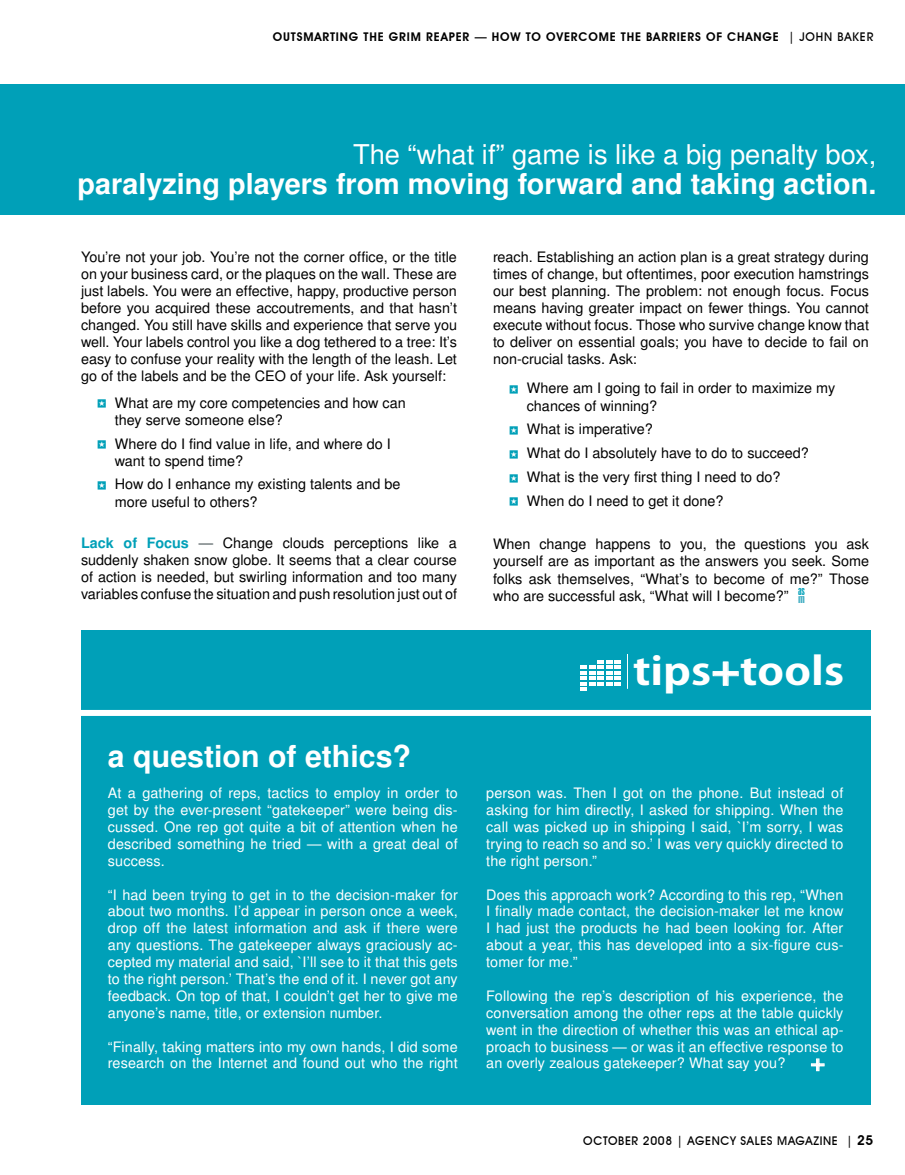
<style>
.page{position:relative;width:905px;height:1175px;background:#fff}
.page>*{position:absolute;margin:0;border:0;box-sizing:border-box;transform-origin:0 0}
.t1{font:700 38.1px "Koz Go Pro";color:#fff;scale:1.19 1}
.t2{font:700 30px "Turkish Sans SSK";color:#fff}
.t3{font:700 28.5px "Turkish Sans SSK";color:#fff}
.t4{font:27px "Turkish Sans SSK";color:#fff}
.t5{font:800 19.35px "Koz Go Pro";color:#fff;scale:1.11 1}
.t6{font:14.25px/17.1px "Turkish Sans SSK";color:#000}
.t7{font:14.25px/16.8px "Turkish Sans SSK";letter-spacing:.01em;color:#fff;text-align:justify}
.t8{font:600 12px "Avant Garde IT Cby BT";letter-spacing:.07em;color:#000}
.t9{font:500 12px "Avant Garde IT Cby BT";letter-spacing:.05em;color:#000}
.t10{font:10.95px "Swiss 924 BT Regular B";color:#00a0b8}
.t11{font:10.95px "Swiss 924 BT Regular B";color:#43aec3;scale:1.3 1}
.s1{font-weight:500}
.s2{font-weight:700;color:#00a0b8}
.s3{color:#414c4f}
.s4{font-weight:800}
.s5{font-weight:600;font-size:13.5px}
</style>
<div class="page">
<div style="left:0;top:84px;width:904px;height:130px;background:#00a0b8"></div>
<div style="left:81px;top:630px;width:789px;height:474px;background:#00a0b8"></div>
<div style="left:76px;top:710px;width:805px;height:6px;background:#fff"></div>
<hr style="left:627px;top:654px;width:1px;height:35px;background:#fff">
<svg style="left:580px;top:660px;width:40px;height:31px"></svg>
<svg style="left:712px;top:661px;width:27px;height:25px"></svg>
<svg style="left:811px;top:1058px;width:13px;height:13px"></svg>
<p class="t8" style="left:273px;top:29px;width:602px">OUTSMARTING THE GRIM REAPER — HOW TO OVERCOME THE BARRIERS OF CHANGE <span class="s1">| JOHN BAKER</span></p>
<h3 class="t4" style="left:353px;top:138px;width:525px">The “what if” game is like a big penalty box,</h3>
<h3 class="t3" style="left:77px;top:166px;width:800px">paralyzing players from moving forward and taking action.</h3>
<p class="t6" style="left:81px;top:248px;width:377px;text-align:justify">You’re not your job. You’re not the corner office, or the title on your business card, or the plaques on the wall. These are just labels. You were an effective, happy, productive person before you acquired these accoutrements, and that hasn’t changed. You still have skills and experience that serve you well. Your labels control you like a dog tethered to a tree: It’s easy to confuse your reality with the length of the leash. Let go of the labels and be the CEO of your life. Ask yourself:</p>
<p class="t6" style="left:115px;top:394px;width:292px">What are my core competencies and how can they serve someone else?</p>
<p class="t6" style="left:115px;top:434px;width:277px">Where do I find value in life, and where do I want to spend time?</p>
<p class="t6" style="left:115px;top:475px;width:287px">How do I enhance my existing talents and be more useful to others?</p>
<p class="t6" style="left:81px;top:533px;width:377px;text-align:justify"><span class="s2">Lack of Focus</span> <span class="s3">—</span> Change clouds perceptions like a suddenly shaken snow globe. It seems that a clear course of action is needed, but swirling information and too many variables confuse the situation and push resolution just out of</p>
<h2 class="t2" style="left:108px;top:738px;width:305px">a question of ethics?</h2>
<p class="t7" style="left:108px;top:784px;width:351px">At a gathering of reps, tactics to employ in order to get by the ever-present “gatekeeper” were being dis&shy;cussed. One rep got quite a bit of attention when he described something he tried — with a great deal of success.</p>
<p class="t7" style="left:108px;top:886px;width:351px">“I had been trying to get in to the decision-maker for about two months. I’d appear in person once a week, drop off the latest information and ask if there were any questions. The gatekeeper always graciously ac&shy;cepted my material and said, `I’ll see to it that this gets to the right person.’ That’s the end of it. I never got any feedback. On top of that, I couldn’t get her to give me anyone’s name, title, or extension number.</p>
<p class="t7" style="left:108px;top:1037px;width:351px">“Finally, taking matters into my own hands, I did some research on the Internet and found out who the right</p>
<p class="t6" style="left:493px;top:248px;width:377px;text-align:justify">reach. Establishing an action plan is a great strategy during times of change, but oftentimes, poor execution hamstrings our best planning. The problem: not enough focus. Focus means having greater impact on fewer things. You cannot execute without focus. Those who survive change know that to deliver on essential goals; you have to decide to fail on non-crucial tasks. Ask:</p>
<p class="t6" style="left:526px;top:379px;width:310px">Where am I going to fail in order to maximize my chances of winning?</p>
<p class="t6" style="left:526px;top:417px;width:284px;line-height:23.9px">What is imperative?<br>What do I absolutely have to do to succeed?<br>What is the very first thing I need to do?<br>When do I need to get it done?</p>
<p class="t6" style="left:493px;top:535px;width:377px;text-align:justify">When change happens to you, the questions you ask yourself are as important as the answers you seek. Some folks ask themselves, “What’s to become of me?” Those who are successful ask, “What will I become?”</p>
<p class="t10" style="left:798px;top:584px;width:8px">AS</p>
<p class="t11" style="left:798px;top:592px;width:7px">M</p>
<h1 class="t1" style="left:633px;top:647px;width:179px">tips<span class="s4">+</span>tools</h1>
<p class="t7" style="left:486px;top:784px;width:359px">person was. Then I got on the phone. But instead of asking for him directly, I asked for shipping. When the call was picked up in shipping I said, `I’m sorry, I was trying to reach so and so.’ I was very quickly directed to the right person.”</p>
<p class="t7" style="left:486px;top:886px;width:359px">Does this approach work? According to this rep, “When I finally made contact, the decision-maker let me know I had just the products he had been looking for. After about a year, this has developed into a six-figure cus&shy;tomer for me.”</p>
<p class="t7" style="left:486px;top:987px;width:359px">Following the rep’s description of his experience, the conversation among the other reps at the table quickly went in the direction of whether this was an ethical ap&shy;proach to business — or was it an effective response to an overly zealous gatekeeper? What say you?</p>
<h3 class="t5" style="left:810px;top:1051px;width:15px">+</h3>
<p class="t9" style="left:583px;top:1133px;width:291px">OCTOBER 2008 | AGENCY SALES MAGAZINE | <span class="s5">25</span></p>
</div>
